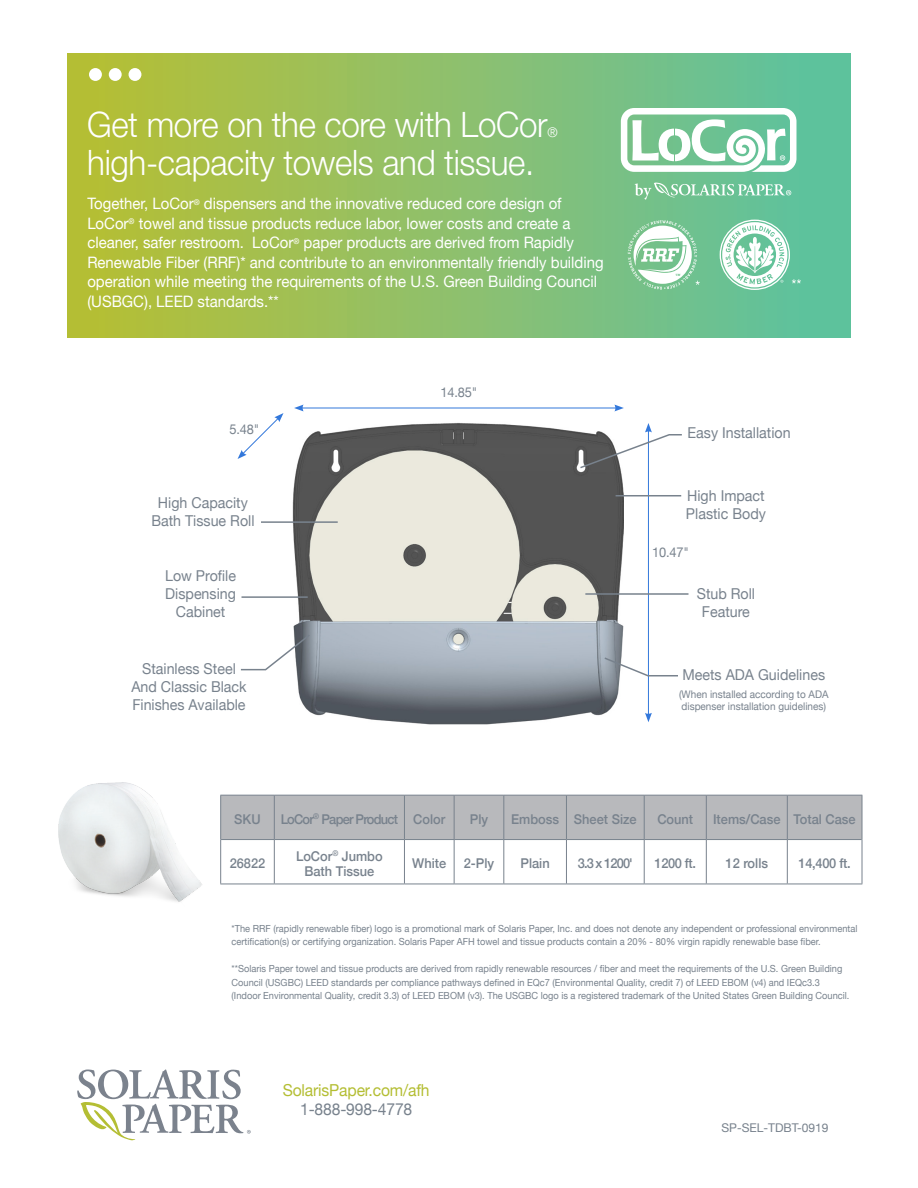
<style>
.page{position:relative;width:918px;height:1188px;background:#fff}
.page>*{position:absolute;margin:0;border:0;box-sizing:border-box;transform-origin:0 0}
.t1{font:300 34.95px "Helvetica Neue LT Pro";letter-spacing:-.01em;color:#fff;scale:.95 1}
.t2{font:16.5px "Helvetica Neue";letter-spacing:-.01em;color:#b4be34;scale:.95 1}
.t3{font:16.5px "Helvetica Neue";letter-spacing:-.01em;color:#78828d;scale:.95 1}
.t4{font:15.75px/19.5px "Helvetica Neue";color:#fff;scale:.95 1}
.t5{font:15px/18px "Helvetica Neue";color:#78828d;text-align:center;scale:.95 1}
.t6{font:500 13.5px/15px "Helvetica Neue";color:#78828d;text-align:center;scale:.95 1}
.t7{font:500 13.5px "Helvetica Neue";letter-spacing:-.06em;color:#78828d;scale:.95 1}
.t8{font:13.5px "Helvetica Neue";letter-spacing:-.01em;color:#78828d;scale:.95 1}
.t9{font:300 13.5px "Helvetica Neue";color:#fff;scale:.95 1}
.t10{font:12px "Helvetica Neue";color:#78828d}
.t11{font:10.5px/12px "Helvetica Neue";color:#78828d;scale:.95 1}
.t12{font:9.75px/13.5px "Helvetica Neue";color:#78828d;scale:.95 1}
</style>
<div class="page">
<hr style="left:648px;top:430px;width:1px;height:285px;background:#3378db">
<svg style="left:645px;top:713px;width:7px;height:9px"></svg>
<img style="left:292px;top:423px;width:332px;height:302px">
<img style="left:58px;top:782px;width:144px;height:120px">
<svg style="left:77px;top:1069px;width:174px;height:71px"></svg>
<div style="left:221px;top:796px;width:641px;height:43px;background:#b8b9bc"></div>
<hr style="left:220px;top:795px;width:1px;height:45px;background:#78828d">
<hr style="left:274px;top:795px;width:1px;height:44px;background:#78828d">
<hr style="left:404px;top:795px;width:1px;height:44px;background:#78828d">
<hr style="left:454px;top:795px;width:1px;height:44px;background:#78828d">
<hr style="left:503px;top:795px;width:1px;height:44px;background:#78828d">
<hr style="left:566px;top:795px;width:1px;height:44px;background:#78828d">
<hr style="left:644px;top:795px;width:1px;height:44px;background:#78828d">
<hr style="left:706px;top:795px;width:1px;height:44px;background:#78828d">
<hr style="left:787px;top:795px;width:1px;height:44px;background:#78828d">
<hr style="left:862px;top:795px;width:1px;height:45px;background:#78828d">
<hr style="left:220px;top:840px;width:1px;height:44px;background:#78828d">
<hr style="left:274px;top:840px;width:1px;height:44px;background:#78828d">
<hr style="left:404px;top:840px;width:1px;height:44px;background:#78828d">
<hr style="left:454px;top:840px;width:1px;height:44px;background:#78828d">
<hr style="left:503px;top:840px;width:1px;height:44px;background:#78828d">
<hr style="left:566px;top:840px;width:1px;height:44px;background:#78828d">
<hr style="left:644px;top:840px;width:1px;height:44px;background:#78828d">
<hr style="left:706px;top:840px;width:1px;height:44px;background:#78828d">
<hr style="left:787px;top:840px;width:1px;height:44px;background:#78828d">
<hr style="left:862px;top:840px;width:1px;height:44px;background:#78828d">
<hr style="left:220px;top:884px;width:54px;height:1px;background:#78828d">
<hr style="left:274px;top:884px;width:130px;height:1px;background:#78828d">
<hr style="left:404px;top:884px;width:50px;height:1px;background:#78828d">
<hr style="left:454px;top:884px;width:50px;height:1px;background:#78828d">
<hr style="left:504px;top:884px;width:62px;height:1px;background:#78828d">
<hr style="left:566px;top:884px;width:78px;height:1px;background:#78828d">
<hr style="left:644px;top:884px;width:62px;height:1px;background:#78828d">
<hr style="left:706px;top:884px;width:81px;height:1px;background:#78828d">
<hr style="left:787px;top:884px;width:75px;height:1px;background:#78828d">
<hr style="left:220px;top:795px;width:54px;height:1px;background:#78828d">
<hr style="left:274px;top:795px;width:130px;height:1px;background:#78828d">
<hr style="left:404px;top:795px;width:50px;height:1px;background:#78828d">
<hr style="left:454px;top:795px;width:50px;height:1px;background:#78828d">
<hr style="left:504px;top:795px;width:62px;height:1px;background:#78828d">
<hr style="left:566px;top:795px;width:78px;height:1px;background:#78828d">
<hr style="left:644px;top:795px;width:62px;height:1px;background:#78828d">
<hr style="left:706px;top:795px;width:81px;height:1px;background:#78828d">
<hr style="left:787px;top:795px;width:75px;height:1px;background:#78828d">
<hr style="left:221px;top:839px;width:53px;height:1px;background:#78828d">
<hr style="left:274px;top:839px;width:130px;height:1px;background:#78828d">
<hr style="left:404px;top:839px;width:50px;height:1px;background:#78828d">
<hr style="left:454px;top:839px;width:50px;height:1px;background:#78828d">
<hr style="left:504px;top:839px;width:62px;height:1px;background:#78828d">
<hr style="left:566px;top:839px;width:78px;height:1px;background:#78828d">
<hr style="left:644px;top:839px;width:62px;height:1px;background:#78828d">
<hr style="left:706px;top:839px;width:81px;height:1px;background:#78828d">
<hr style="left:787px;top:839px;width:75px;height:1px;background:#78828d">
<svg style="left:240px;top:633px;width:71px;height:38px"></svg>
<svg style="left:603px;top:656px;width:75px;height:21px"></svg>
<svg style="left:579px;top:423px;width:103px;height:47px"></svg>
<hr style="left:301px;top:408px;width:316px;height:1px;background:#3378db">
<svg style="left:294px;top:405px;width:10px;height:6px"></svg>
<svg style="left:614px;top:405px;width:10px;height:6px"></svg>
<hr style="left:242px;top:596px;width:66px;height:2px;background:#78828d">
<hr style="left:616px;top:495px;width:65px;height:1px;background:#78828d">
<hr style="left:585px;top:593px;width:103px;height:2px;background:#78828d">
<hr style="left:261px;top:521px;width:77px;height:2px;background:#78828d">
<svg style="left:238px;top:413px;width:46px;height:46px"></svg>
<div style="left:68px;top:54px;width:782px;height:284px;background:linear-gradient(to right,#bbbe33,#5cc2a5)"></div>
<div style="left:89px;top:68px;width:13px;height:13px;background:#fff;border-radius:50%"></div>
<div style="left:109px;top:68px;width:13px;height:13px;background:#fff;border-radius:50%"></div>
<div style="left:129px;top:68px;width:12px;height:13px;background:#fff;border-radius:50%"></div>
<svg style="left:621px;top:108px;width:175px;height:64px"></svg>
<svg style="left:635px;top:182px;width:156px;height:18px;background:#8acda8"></svg>
<svg style="left:628px;top:220px;width:72px;height:70px"></svg>
<svg style="left:720px;top:220px;width:81px;height:70px"></svg>
<p class="t1" style="left:87px;top:103px;width:486px">Get more on the core with LoCor</p>
<p class="t9" style="left:547px;top:121px;width:12px">®</p>
<p class="t1" style="left:87px;top:141px;width:472px">high-capacity towels and tissue.</p>
<p class="t4" style="left:87px;top:195px;width:545px">Together, LoCor<sup>®</sup> dispensers and the innovative reduced core design of LoCor<sup>®</sup> towel and tissue products reduce labor, lower costs and create a cleaner, safer restroom. LoCor<sup>®</sup> paper products are derived from Rapidly Renewable Fiber (RRF)* and contribute to an environmentally friendly building operation while meeting the requirements of the U.S. Green Building Council (USBGC), LEED standards.**</p>
<p class="t8" style="left:230px;top:419px;width:33px">5.48"</p>
<p class="t5" style="left:151px;top:495px;width:110px">High Capacity<br>Bath Tissue Roll</p>
<p class="t5" style="left:165px;top:568px;width:76px">Low Profile<br>Dispensing<br>Cabinet</p>
<p class="t5" style="left:131px;top:661px;width:123px">Stainless Steel<br>And Classic Black<br>Finishes Available</p>
<p class="t8" style="left:441px;top:382px;width:40px">14.85"</p>
<p class="t5" style="left:688px;top:425px;width:110px">Easy Installation</p>
<p class="t5" style="left:686px;top:488px;width:86px;text-align:left">High Impact<br>Plastic Body</p>
<p class="t8" style="left:652px;top:543px;width:40px">10.47"</p>
<p class="t5" style="left:697px;top:586px;width:63px">Stub Roll<br>Feature</p>
<p class="t5" style="left:682px;top:667px;width:152px">Meets ADA Guidelines</p>
<p class="t11" style="left:679px;top:689px;width:159px">(When installed according to ADA dispenser installation guidelines)</p>
<p class="t6" style="left:234px;top:810px;width:29px">SKU</p>
<p class="t7" style="left:281px;top:808px;width:125px">LoCor<sup>®</sup> Paper Product</p>
<p class="t6" style="left:413px;top:810px;width:35px">Color</p>
<p class="t6" style="left:470px;top:810px;width:21px">Ply</p>
<p class="t6" style="left:511px;top:810px;width:52px">Emboss</p>
<p class="t6" style="left:574px;top:811px;width:68px">Sheet Size</p>
<p class="t6" style="left:657px;top:810px;width:39px">Count</p>
<p class="t6" style="left:713px;top:810px;width:73px">Items/Case</p>
<p class="t6" style="left:794px;top:810px;width:67px">Total Case</p>
<p class="t6" style="left:230px;top:855px;width:39px">26822</p>
<p class="t6" style="left:296px;top:847px;width:93px">LoCor<sup>®</sup> Jumbo<br>Bath Tissue</p>
<p class="t6" style="left:412px;top:855px;width:37px">White</p>
<p class="t6" style="left:464px;top:855px;width:34px">2-Ply</p>
<p class="t6" style="left:521px;top:855px;width:32px">Plain</p>
<p class="t6" style="left:578px;top:855px;width:59px">3.3 x 1200'</p>
<p class="t6" style="left:655px;top:855px;width:45px">1200 ft.</p>
<p class="t6" style="left:726px;top:855px;width:46px">12 rolls</p>
<p class="t6" style="left:798px;top:855px;width:57px">14,400 ft.</p>
<p class="t12" style="left:232px;top:922px;width:660px">*The RRF (rapidly renewable fiber) logo is a promotional mark of Solaris Paper, Inc. and does not denote any independent or professional environmental certification(s) or certifying organization. Solaris Paper AFH towel and tissue products contain a 20% - 80% virgin rapidly renewable base fiber.</p>
<p class="t12" style="left:232px;top:962px;width:652px">**Solaris Paper towel and tissue products are derived from rapidly renewable resources / fiber and meet the requirements of the U.S. Green Building<br>Council (USGBC) LEED standards per compliance pathways defined in EQc7 (Environmental Quality, credit 7) of LEED EBOM (v4) and IEQc3.3 (Indoor Environmental Quality, credit 3.3) of LEED EBOM (v3). The USGBC logo is a registered trademark of the United States Green Building Council.</p>
<p class="t2" style="left:283px;top:1078px;width:156px">SolarisPaper.com/afh</p>
<p class="t3" style="left:300px;top:1098px;width:120px">1-888-998-4778</p>
<p class="t10" style="left:721px;top:1119px;width:109px">SP-SEL-TDBT-0919</p>
</div>
